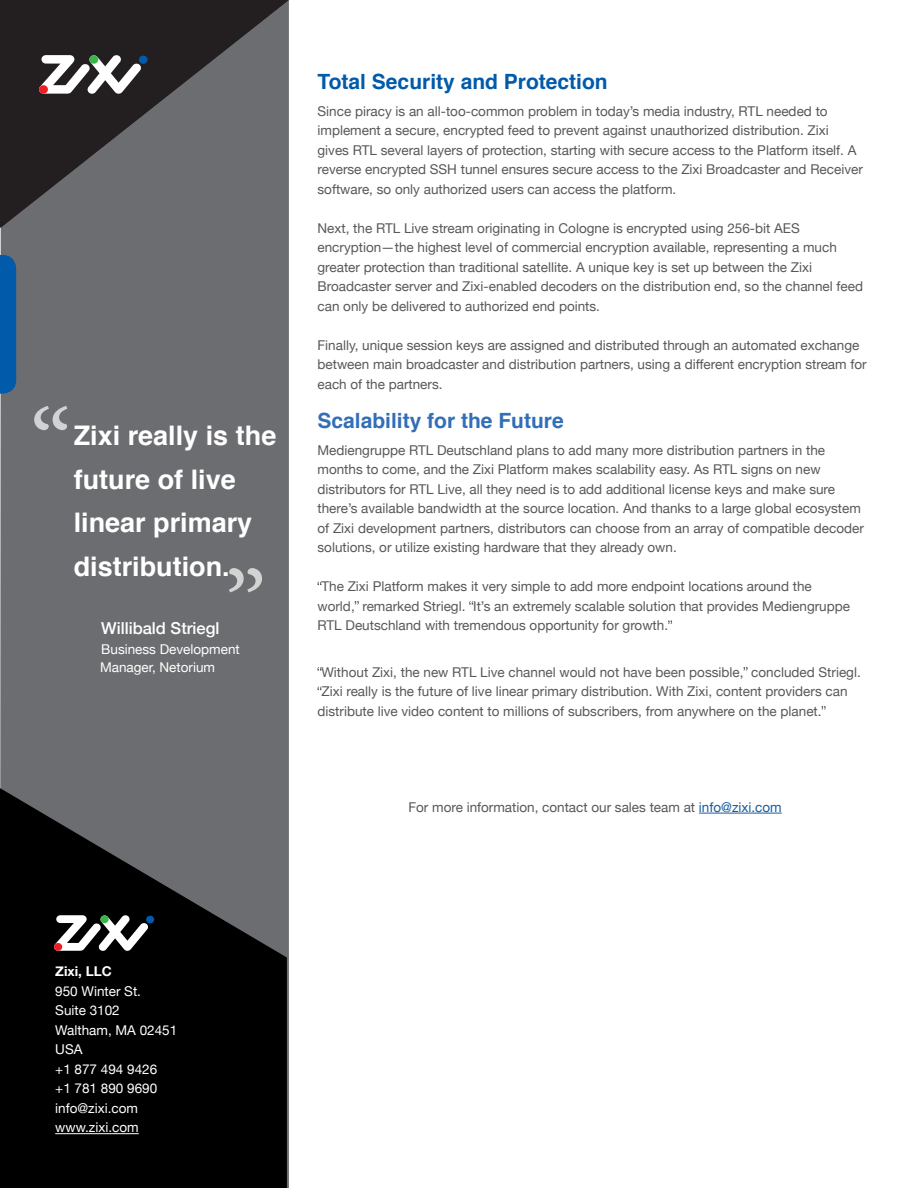
<style>
.page{position:relative;width:918px;height:1188px;background:#fff}
.page>*{position:absolute;margin:0;border:0;box-sizing:border-box;transform-origin:0 0}
.Sub_header{font:700 27px/43.5px "Helvetica";color:#fff}
.Sub_header-2{font:700 21px "Helvetica";color:#015aaa}
.Sub_header-3{font:700 21px "Helvetica";color:#326fb7}
.Body_Copy{font:500 16.5px "Helvetica Neue";color:#fff}
.Body_Copy-2{font:13.5px/19.5px "Helvetica Neue";color:#57585a}
.Body_Copy-3{font:13.5px/18px "Helvetica Neue";color:#fff}
.Body_Copy-4{font:700 13.5px "Helvetica Neue";color:#fff}
.s1{color:#175d9e}
</style>
<div class="page">
<div style="left:0;top:228px;width:289px;height:960px;background:#6c6d70"></div>
<div style="left:0;top:255px;width:16px;height:139px;background:#015aaa"></div>
<svg style="left:0;top:788px;width:287px;height:400px;background:#171718"></svg>
<hr style="left:55px;top:1133px;width:84px;height:1px;background:#fff">
<svg style="left:1px;top:0;width:288px;height:228px;background:#49484a"></svg>
<svg style="left:38px;top:55px;width:104px;height:39px"></svg>
<div style="left:39px;top:85px;width:9px;height:9px;background:#ee1d23;border-radius:50%"></div>
<div style="left:89px;top:55px;width:9px;height:9px;background:#3ab54a;border-radius:50%"></div>
<div style="left:139px;top:56px;width:9px;height:8px;background:#015aaa;border-radius:50%"></div>
<svg style="left:34px;top:406px;width:33px;height:24px"></svg>
<svg style="left:229px;top:568px;width:33px;height:24px"></svg>
<hr style="left:699px;top:813px;width:83px;height:1px;background:#175d9e">
<svg style="left:355px;top:601px;width:4px;height:4px"></svg>
<svg style="left:469px;top:601px;width:4px;height:4px"></svg>
<svg style="left:822px;top:706px;width:4px;height:4px"></svg>
<svg style="left:54px;top:915px;width:95px;height:36px"></svg>
<div style="left:54px;top:943px;width:8px;height:8px;background:#ee1d23;border-radius:50%"></div>
<div style="left:100px;top:915px;width:9px;height:8px;background:#3ab54a;border-radius:50%"></div>
<div style="left:146px;top:916px;width:8px;height:7px;background:#015aaa;border-radius:50%"></div>
<p class="Sub_header" style="left:74px;top:414px;width:204px">Zixi really is the future of live linear primary distribution.</p>
<p class="Body_Copy" style="left:101px;top:615px;width:120px">Willibald Striegl</p>
<p class="Body_Copy-3" style="left:100px;top:641px;width:141px">Business Development<br>Manager, Netorium</p>
<p class="Sub_header-2" style="left:318px;top:64px;width:292px">Total Security and Protection</p>
<p class="Body_Copy-2" style="left:318px;top:102px;width:547px">Since piracy is an all-too-common problem in today’s media industry, RTL needed to implement a secure, encrypted feed to prevent against unauthorized distribution. Zixi gives RTL several layers of protection, starting with secure access to the Platform itself. A reverse encrypted SSH tunnel ensures secure access to the Zixi Broadcaster and Receiver software, so only authorized users can access the platform.</p>
<p class="Body_Copy-2" style="left:318px;top:219px;width:547px">Next, the RTL Live stream originating in Cologne is encrypted using 256-bit AES encryption—the highest level of commercial encryption available, representing a much greater protection than traditional satellite. A unique key is set up between the Zixi Broadcaster server and Zixi-enabled decoders on the distribution end, so the channel feed can only be delivered to authorized end points.</p>
<p class="Body_Copy-2" style="left:318px;top:336px;width:551px">Finally, unique session keys are assigned and distributed through an automated exchange between main broadcaster and distribution partners, using a different encryption stream for each of the partners.</p>
<p class="Sub_header-3" style="left:318px;top:403px;width:248px">Scalability for the Future</p>
<p class="Body_Copy-2" style="left:318px;top:441px;width:548px">Mediengruppe RTL Deutschland plans to add many more distribution partners in the months to come, and the Zixi Platform makes scalability easy. As RTL signs on new distributors for RTL Live, all they need is to add additional license keys and make sure there’s available bandwidth at the source location. And thanks to a large global ecosystem of Zixi development partners, distributors can choose from an array of compatible decoder solutions, or utilize existing hardware that they already own.</p>
<p class="Body_Copy-2" style="left:318px;top:577px;width:534px">The Zixi Platform makes it very simple to add more endpoint locations around the<br>world, remarked Striegl. It’s an extremely scalable solution that provides Mediengruppe<br>RTL Deutschland with tremendous opportunity for growth.</p>
<p class="Body_Copy-2" style="left:318px;top:663px;width:545px">Without Zixi, the new RTL Live channel would not have been possible, concluded Striegl.<br>Zixi really is the future of live linear primary distribution. With Zixi, content providers can distribute live video content to millions of subscribers, from anywhere on the planet.</p>
<p class="Body_Copy-2" style="left:408px;top:798px;width:375px">For more information, contact our sales team at <span class="s1">info@zixi.com</span></p>
<p class="Body_Copy-4" style="left:55px;top:961px;width:58px">Zixi, LLC</p>
<p class="Body_Copy-3" style="left:55px;top:983px;width:87px">950 Winter St.</p>
<p class="Body_Copy-3" style="left:55px;top:1002px;width:66px">Suite 3102</p>
<p class="Body_Copy-3" style="left:55px;top:1022px;width:124px">Waltham, MA 02451</p>
<p class="Body_Copy-3" style="left:55px;top:1041px;width:29px">USA</p>
<p class="Body_Copy-3" style="left:55px;top:1061px;width:103px">+1 877 494 9426</p>
<p class="Body_Copy-3" style="left:55px;top:1080px;width:103px">+1 781 890 9690</p>
<p class="Body_Copy-3" style="left:55px;top:1100px;width:84px">info@zixi.com</p>
<p class="Body_Copy-3" style="left:55px;top:1119px;width:85px">www.zixi.com</p>
</div>
